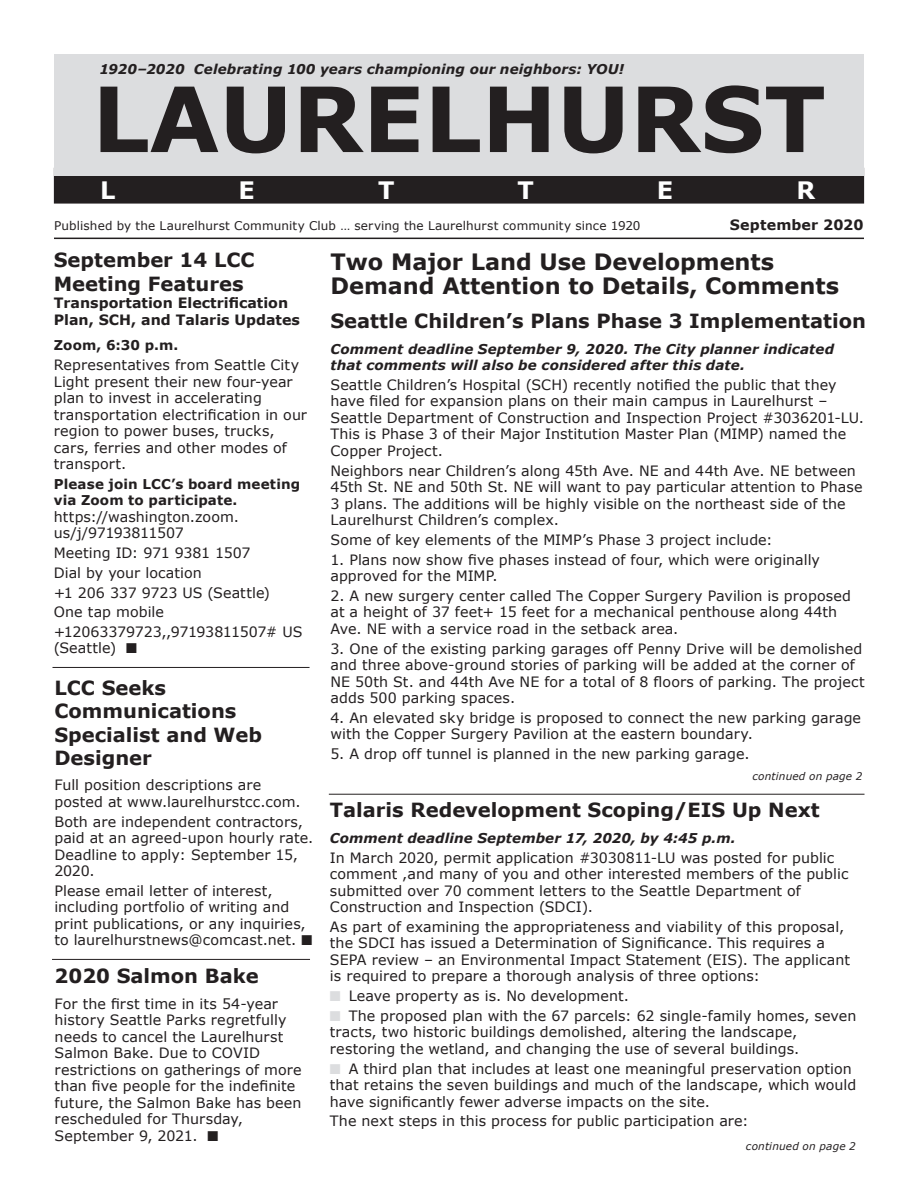
<style>
.page{position:relative;width:918px;height:1188px;background:#fff}
.page>*{position:absolute;margin:0;border:0;box-sizing:border-box;transform-origin:0 0}
.t1{font:700 90px "Verdana";color:#231f20}
.t2{font:700 24px "Verdana";color:#fff}
.Headline{font:700 22.5px/24px "Verdana";color:#231f20}
.Subhead{font:700 19.5px/23.4px "Verdana";color:#231f20}
.Body_text{font:14.25px/16.5px "Verdana";letter-spacing:.005em;color:#231f20}
.Subhead-2{font:700 14.25px/17.1px "Verdana";color:#231f20}
.Body_text-2{font:700 14.25px "Verdana";letter-spacing:.015em;color:#231f20}
.Body_text-3{font:italic 700 13.5px/16.5px "Verdana";letter-spacing:.005em;color:#231f20}
.Body_text-4{font:700 13.5px/16.5px "Verdana";letter-spacing:.01em;color:#231f20}
.Body_text-5{font:12px "Verdana";letter-spacing:.01em;color:#231f20}
.Body_text-6{font:italic 10.5px "Verdana";letter-spacing:.015em;color:#231f20}
.s1{color:#dcdddf}
</style>
<div class="page">
<hr style="left:54px;top:238px;width:810px;height:1px;background:#231f20">
<div style="left:54px;top:168px;width:810px;height:35px;background:#231f20"></div>
<div style="left:54px;top:55px;width:810px;height:121px;background:#dcdddf"></div>
<hr style="left:52px;top:667px;width:258px;height:1px;background:#231f20">
<hr style="left:52px;top:959px;width:258px;height:1px;background:#231f20">
<hr style="left:329px;top:794px;width:536px;height:1px;background:#231f20">
<p class="Body_text-3" style="left:100px;top:61px;width:526px">1920–2020 Celebrating 100 years championing our neighbors: YOU!</p>
<p class="t1" style="left:92px;top:56px;width:735px">LAURELHURST</p>
<p class="t2" style="left:100px;top:173px;width:17px">L</p>
<p class="t2" style="left:239px;top:173px;width:18px">E</p>
<p class="t2" style="left:378px;top:173px;width:18px">T</p>
<p class="t2" style="left:518px;top:173px;width:18px">T</p>
<p class="t2" style="left:657px;top:173px;width:18px">E</p>
<p class="t2" style="left:797px;top:173px;width:20px">R</p>
<p class="Body_text-5" style="left:54px;top:218px;width:588px">Published by the Laurelhurst Community Club … serving the Laurelhurst community since 1920</p>
<p class="Body_text-2" style="left:730px;top:215px;width:135px">September 2020</p>
<p class="Subhead" style="left:54px;top:248px;width:202px">September 14 LCC<br>Meeting Features</p>
<p class="Subhead-2" style="left:54px;top:294px;width:248px">Transportation Electrification<br>Plan, SCH, and Talaris Updates</p>
<p class="Body_text-4" style="left:54px;top:337px;width:126px">Zoom, 6:30 p.m.</p>
<p class="Body_text" style="left:54px;top:356px;width:255px">Representatives from Seattle City<br>Light present their new four-year plan to invest in accelerating transportation electrification in our region to power buses, trucks, cars, ferries and other modes of transport.</p>
<p class="Body_text-4" style="left:54px;top:475px;width:248px">Please join LCC’s board meeting via Zoom to participate.</p>
<p class="Body_text" style="left:54px;top:508px;width:187px">https://washington.zoom. us/j/97193811507</p>
<p class="Body_text" style="left:54px;top:544px;width:198px">Meeting ID: 971 9381 1507</p>
<p class="Body_text" style="left:54px;top:564px;width:150px">Dial by your location</p>
<p class="Body_text" style="left:54px;top:584px;width:218px">+1 206 337 9723 US (Seattle)</p>
<p class="Body_text" style="left:54px;top:604px;width:112px">One tap mobile</p>
<p class="Body_text" style="left:54px;top:623px;width:250px">+12063379723,,97193811507# US (Seattle) ■</p>
<p class="Subhead" style="left:54px;top:676px;width:209px">LCC Seeks<br>Communications<br>Specialist and Web<br>Designer</p>
<p class="Body_text" style="left:54px;top:777px;width:248px">Full position descriptions are posted at www.laurelhurstcc.com.</p>
<p class="Body_text" style="left:54px;top:813px;width:261px">Both are independent contractors, paid at an agreed-upon hourly rate.<br>Deadline to apply: September 15,<br>2020.</p>
<p class="Body_text" style="left:54px;top:882px;width:259px">Please email letter of interest, including portfolio of writing and print publications, or any inquiries, to laurelhurstnews@comcast.net. ■</p>
<p class="Subhead" style="left:55px;top:964px;width:206px">2020 Salmon Bake</p>
<p class="Body_text" style="left:55px;top:995px;width:249px">For the first time in its 54-year history Seattle Parks regretfully needs to cancel the Laurelhurst<br>Salmon Bake. Due to COVID restrictions on gatherings of more than five people for the indefinite future, the Salmon Bake has been rescheduled for Thursday,<br>September 9, 2021. ■</p>
<p class="Headline" style="left:330px;top:249px;width:510px">Two Major Land Use Developments<br>Demand Attention to Details, Comments</p>
<p class="Subhead" style="left:330px;top:309px;width:537px">Seattle Children’s Plans Phase 3 Implementation</p>
<p class="Body_text-3" style="left:330px;top:340px;width:505px">Comment deadline September 9, 2020. The City planner indicated that comments will also be considered after this date.</p>
<p class="Body_text" style="left:330px;top:376px;width:535px">Seattle Children’s Hospital (SCH) recently notified the public that they have filed for expansion plans on their main campus in Laurelhurst – Seattle Department of Construction and Inspection Project #3036201-LU.<br>This is Phase 3 of their Major Institution Master Plan (MIMP) named the Copper Project.</p>
<p class="Body_text" style="left:330px;top:462px;width:534px">Neighbors near Children’s along 45th Ave. NE and 44th Ave. NE between 45th St. NE and 50th St. NE will want to pay particular attention to Phase 3 plans. The additions will be highly visible on the northeast side of the Laurelhurst Children’s complex.</p>
<p class="Body_text" style="left:330px;top:531px;width:444px">Some of key elements of the MIMP’s Phase 3 project include:</p>
<p class="Body_text" style="left:330px;top:551px;width:491px">1. Plans now show five phases instead of four, which were originally approved for the MIMP.</p>
<p class="Body_text" style="left:330px;top:587px;width:522px">2. A new surgery center called The Copper Surgery Pavilion is proposed at a height of 37 feet+ 15 feet for a mechanical penthouse along 44th<br>Ave. NE with a service road in the setback area.</p>
<p class="Body_text" style="left:330px;top:640px;width:536px">3. One of the existing parking garages off Penny Drive will be demolished and three above-ground stories of parking will be added at the corner of NE 50th St. and 44th Ave NE for a total of 8 floors of parking. The project adds 500 parking spaces.</p>
<p class="Body_text" style="left:330px;top:709px;width:532px">4. An elevated sky bridge is proposed to connect the new parking garage with the Copper Surgery Pavilion at the eastern boundary.</p>
<p class="Body_text" style="left:330px;top:746px;width:421px">5. A drop off tunnel is planned in the new parking garage.</p>
<p class="Body_text-6" style="left:753px;top:769px;width:112px">continued on page 2</p>
<p class="Subhead" style="left:330px;top:798px;width:491px">Talaris Redevelopment Scoping/EIS Up Next</p>
<p class="Body_text-3" style="left:330px;top:829px;width:407px">Comment deadline September 17, 2020, by 4:45 p.m.</p>
<p class="Body_text" style="left:330px;top:849px;width:520px">In March 2020, permit application #3030811-LU was posted for public comment ,and many of you and other interested members of the public submitted over 70 comment letters to the Seattle Department of Construction and Inspection (SDCI).</p>
<p class="Body_text" style="left:330px;top:918px;width:522px">As part of examining the appropriateness and viability of this proposal, the SDCI has issued a Determination of Significance. This requires a SEPA review – an Environmental Impact Statement (EIS). The applicant is required to prepare a thorough analysis of three options:</p>
<p class="Body_text" style="left:330px;top:987px;width:301px"><span class="s1">■</span> Leave property as is. No development.</p>
<p class="Body_text" style="left:330px;top:1007px;width:528px"><span class="s1">■</span> The proposed plan with the 67 parcels: 62 single-family homes, seven tracts, two historic buildings demolished, altering the landscape, restoring the wetland, and changing the use of several buildings.</p>
<p class="Body_text" style="left:330px;top:1060px;width:528px"><span class="s1">■</span> A third plan that includes at least one meaningful preservation option that retains the seven buildings and much of the landscape, which would have significantly fewer adverse impacts on the site.</p>
<p class="Body_text" style="left:330px;top:1113px;width:420px">The next steps in this process for public participation are:</p>
<p class="Body_text-6" style="left:746px;top:1139px;width:112px">continued on page 2</p>
</div>
